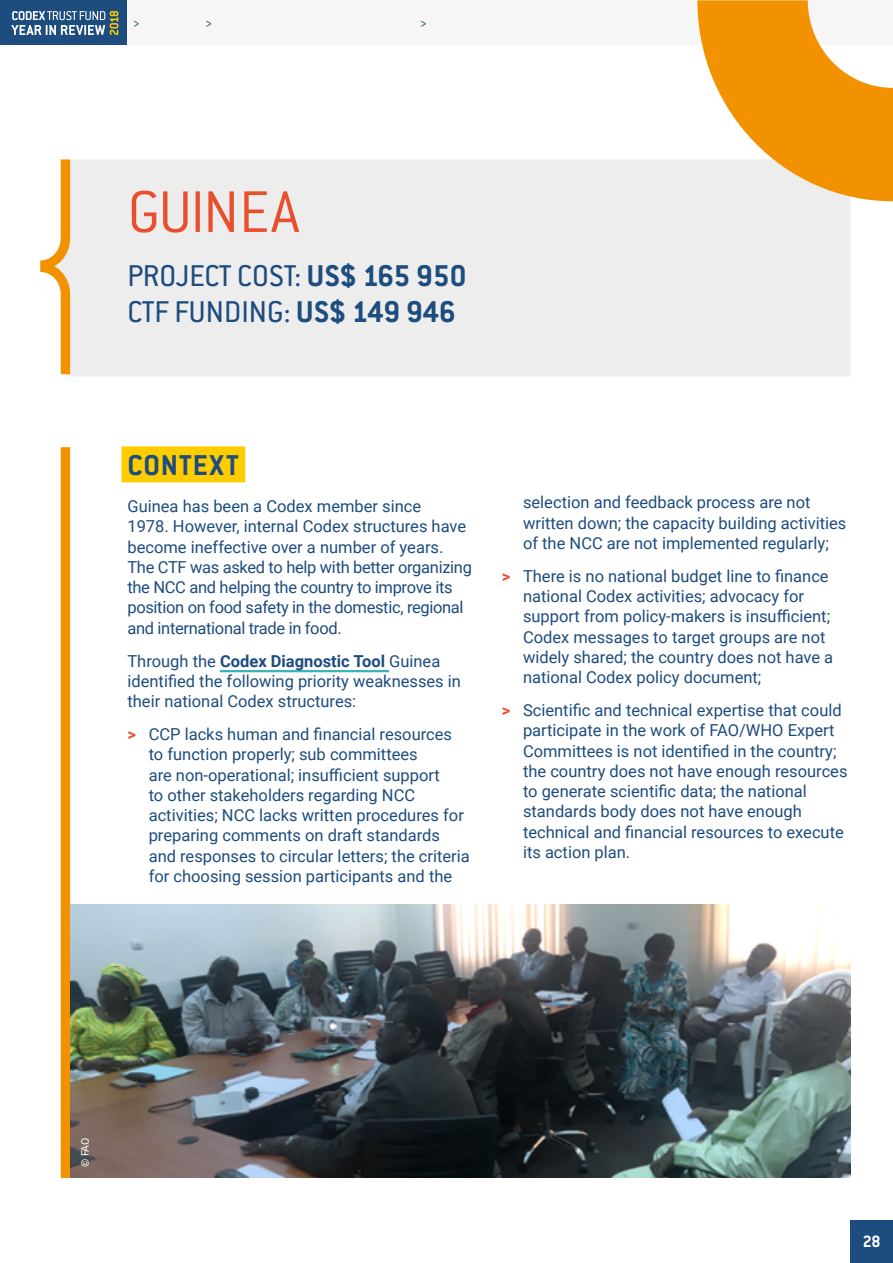
<style>
.page{position:relative;width:893px;height:1263px;background:#fff}
.page>*{position:absolute;margin:0;border:0;box-sizing:border-box;transform-origin:0 0}
.t1{font:300 64.5px "Conduit ITC Std";letter-spacing:-.025em;color:#e94f2d}
.t2{font:33px/36px "Conduit ITC Std";color:#1d4c7e}
.t3{font:700 31.5px "Conduit ITC Std";letter-spacing:.03em;color:#1d4c7e}
.t4{font:700 18px "Conduit ITC Std";color:#fff}
.t5{font:16.5px/20.2px "Roboto";color:#1d4c7e}
.t6{font:16.5px/20.2px "Roboto";letter-spacing:-.02em;color:#1d4c7e}
.t7{font:500 13.5px "Conduit ITC Std";color:#1d4c7e}
.t8{font:10.5px "Roboto";color:#fff}
.s1{font-weight:700}
.s2{font-weight:700;color:#e94f2d}
</style>
<div class="page">
<div style="left:0;top:0;width:128px;height:45px;background:#1d4c7e"></div>
<div style="left:128px;top:0;width:765px;height:45px;background:#f6f6f6"></div>
<svg style="left:11px;top:11px;width:107px;height:24px"></svg>
<div style="left:75px;top:160px;width:775px;height:216px;background:#ededed"></div>
<div style="left:121px;top:446px;width:124px;height:36px;background:#fc0"></div>
<hr style="left:220px;top:670px;width:169px;height:2px;background:#35b6b4">
<svg style="left:40px;top:159px;width:35px;height:217px"></svg>
<div style="left:61px;top:447px;width:9px;height:731px;background:#f39200"></div>
<img style="left:70px;top:905px;width:780px;height:273px">
<svg style="left:697px;top:0;width:196px;height:201px"></svg>
<div style="left:850px;top:1220px;width:43px;height:43px;background:#1d4c7e"></div>
<p class="t7" style="left:133px;top:14px;width:8px">&gt;</p>
<p class="t7" style="left:205px;top:14px;width:8px">&gt;</p>
<p class="t7" style="left:420px;top:14px;width:8px">&gt;</p>
<h1 class="t1" style="left:128px;top:173px;width:174px">GUINEA</h1>
<h2 class="t2" style="left:127px;top:257px;width:340px">PROJECT COST: <span class="s1">US$ 165 950<br></span>CTF FUNDING: <span class="s1">US$ 149 946</span></h2>
<h3 class="t3" style="left:127px;top:446px;width:113px">CONTEXT</h3>
<p class="t6" style="left:127px;top:495px;width:346px">Guinea has been a Codex member since<br>1978. However, internal Codex structures have become ineffective over a number of years.<br>The CTF was asked to help with better organizing the NCC and helping the country to improve its position on food safety in the domestic, regional and international trade in food.</p>
<p class="t5" style="left:127px;top:650px;width:335px">Through the <span class="s1">Codex Diagnostic Tool</span> Guinea identified the following priority weaknesses in their national Codex structures:</p>
<p class="t5" style="left:149px;top:723px;width:323px;text-indent:-21px"><span class="s2">&gt;</span> CCP lacks human and financial resources to function properly; sub committees<br>are non-operational; insufficient support<br>to other stakeholders regarding NCC activities; NCC lacks written procedures for preparing comments on draft standards and responses to circular letters; the criteria for choosing session participants and the</p>
<p class="t5" style="left:523px;top:492px;width:325px">selection and feedback process are not written down; the capacity building activities of the NCC are not implemented regularly;</p>
<p class="t5" style="left:523px;top:565px;width:312px;text-indent:-21px"><span class="s2">&gt;</span> There is no national budget line to finance national Codex activities; advocacy for support from policy-makers is insufficient; Codex messages to target groups are not widely shared; the country does not have a national Codex policy document;</p>
<p class="t5" style="left:523px;top:699px;width:326px;text-indent:-21px"><span class="s2">&gt;</span> Scientific and technical expertise that could participate in the work of FAO/WHO Expert Committees is not identified in the country; the country does not have enough resources to generate scientific data; the national standards body does not have enough technical and financial resources to execute its action plan.</p>
<p class="t8" style="left:78px;top:1167px;width:31px;rotate:-90deg">© FAO</p>
<p class="t4" style="left:863px;top:1231px;width:20px">28</p>
</div>
